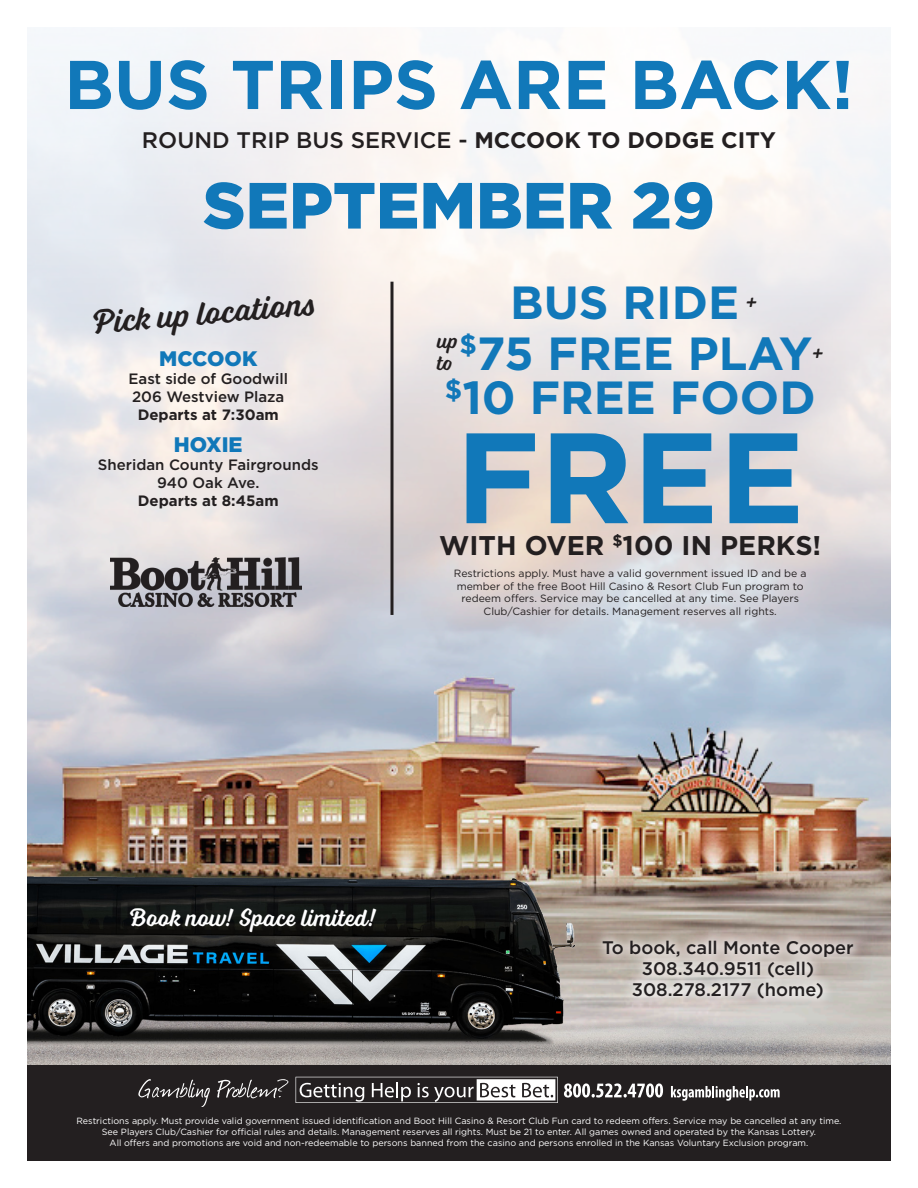
<style>
.page{position:relative;width:918px;height:1188px;background:#fff}
.page>*{position:absolute;margin:0;border:0;box-sizing:border-box;transform-origin:0 0}
.t1{font:700 128.4px "Gotham";color:#1178b9}
.t2{font:700 68.85px "Gotham";color:#1178b9}
.t3{font:900 65.25px "Gotham";color:#1178b9}
.t4{font:700 46.5px "Gotham";color:#1178b9}
.t5{font:34.5px "Voltage";color:#231f20}
.t6{font:700 27px "Gotham";color:#231f20}
.t7{font:25.35px "Voltage";color:#fff}
.t8{font:500 22.5px "Gotham";color:#231f20}
.t9{font:22.2px "Voltage";color:#231f20}
.t10{font:900 21px "Gotham";color:#1178b9}
.t11{font:500 18.15px "Gotham";color:#231f20}
.t12{font:500 15px/18px "Gotham";color:#231f20;text-align:center}
.t13{font:700 15px "Gotham";color:#231f20}
.t14{font:10.5px/12.6px "Gotham";color:#231f20;text-align:center}
.t15{font:9px "Gotham";color:#fff}
.s1{font-weight:700}
</style>
<div class="page">
<img style="left:27px;top:27px;width:864px;height:849px">
<img style="left:27px;top:876px;width:864px;height:189px">
<div style="left:14px;top:1065px;width:890px;height:109px;background:#231f20"></div>
<div style="left:591px;top:928px;width:275px;height:83px;background:#fff;opacity:.75"></div>
<hr style="left:391px;top:282px;width:3px;height:333px;background:#231f20">
<svg style="left:138px;top:1079px;width:72px;height:28px"></svg>
<svg style="left:217px;top:1079px;width:71px;height:19px"></svg>
<svg style="left:296px;top:1077px;width:262px;height:26px"></svg>
<svg style="left:564px;top:1083px;width:99px;height:15px"></svg>
<svg style="left:671px;top:1086px;width:109px;height:15px"></svg>
<img style="left:110px;top:558px;width:191px;height:49px">
<div style="left:0;top:1161px;width:918px;height:27px;background:#fff"></div>
<div style="left:0;top:0;width:27px;height:1188px;background:#fff"></div>
<div style="left:891px;top:0;width:27px;height:1188px;background:#fff"></div>
<p class="t2" style="left:64px;top:39px;width:791px">BUS TRIPS ARE BACK!</p>
<p class="t8" style="left:142px;top:125px;width:636px">ROUND TRIP BUS SERVICE - <span class="s1">MCCOOK TO DODGE CITY</span></p>
<p class="t3" style="left:203px;top:168px;width:513px">SEPTEMBER 29</p>
<p class="t5" style="left:91px;top:302px;width:225px;rotate:-5deg">Pick up locations</p>
<p class="t10" style="left:159px;top:346px;width:100px">MCCOOK</p>
<p class="t12" style="left:128px;top:369px;width:161px">East side of Goodwill</p>
<p class="t12" style="left:132px;top:387px;width:154px">206 Westview Plaza<br><span class="s1">Departs at 7:30am</span></p>
<p class="t10" style="left:174px;top:432px;width:70px">HOXIE</p>
<p class="t12" style="left:98px;top:455px;width:222px">Sheridan County Fairgrounds</p>
<p class="t12" style="left:157px;top:473px;width:104px">940 Oak Ave.</p>
<p class="t13" style="left:138px;top:491px;width:142px">Departs at 8:45am</p>
<p class="t4" style="left:510px;top:272px;width:230px">BUS RIDE</p>
<p class="t9" style="left:746px;top:288px;width:12px">+</p>
<p class="t4" style="left:460px;top:323px;width:354px"><sup>$</sup>75 FREE PLAY</p>
<p class="t9" style="left:437px;top:327px;width:22px">up</p>
<p class="t9" style="left:437px;top:349px;width:17px">to</p>
<p class="t9" style="left:813px;top:339px;width:12px">+</p>
<p class="t4" style="left:445px;top:367px;width:372px"><sup>$</sup>10 FREE FOOD</p>
<p class="t1" style="left:456px;top:393px;width:350px">FREE</p>
<p class="t6" style="left:439px;top:528px;width:384px">WITH OVER <sup>$</sup>100 IN PERKS!</p>
<p class="t14" style="left:454px;top:567px;width:354px">Restrictions apply. Must have a valid government issued ID and be a member of the free Boot Hill Casino &amp; Resort Club Fun program to redeem offers. Service may be cancelled at any time. See Players Club/Cashier for details. Management reserves all rights.</p>
<p class="t7" style="left:130px;top:903px;width:248px">Book now! Space limited!</p>
<p class="t11" style="left:602px;top:936px;width:253px">To book, call Monte Cooper</p>
<p class="t11" style="left:642px;top:957px;width:174px">308.340.9511 (cell)</p>
<p class="t11" style="left:632px;top:978px;width:194px">308.278.2177 (home)</p>
<p class="t15" style="left:77px;top:1115px;width:766px">Restrictions apply. Must provide valid government issued identification and Boot Hill Casino &amp; Resort Club Fun card to redeem offers. Service may be cancelled at any time.</p>
<p class="t15" style="left:102px;top:1126px;width:716px">See Players Club/Cashier for official rules and details. Management reserves all rights. Must be 21 to enter. All games owned and operated by the Kansas Lottery.</p>
<p class="t15" style="left:110px;top:1137px;width:700px">All offers and promotions are void and non-redeemable to persons banned from the casino and persons enrolled in the Kansas Voluntary Exclusion program.</p>
</div>
